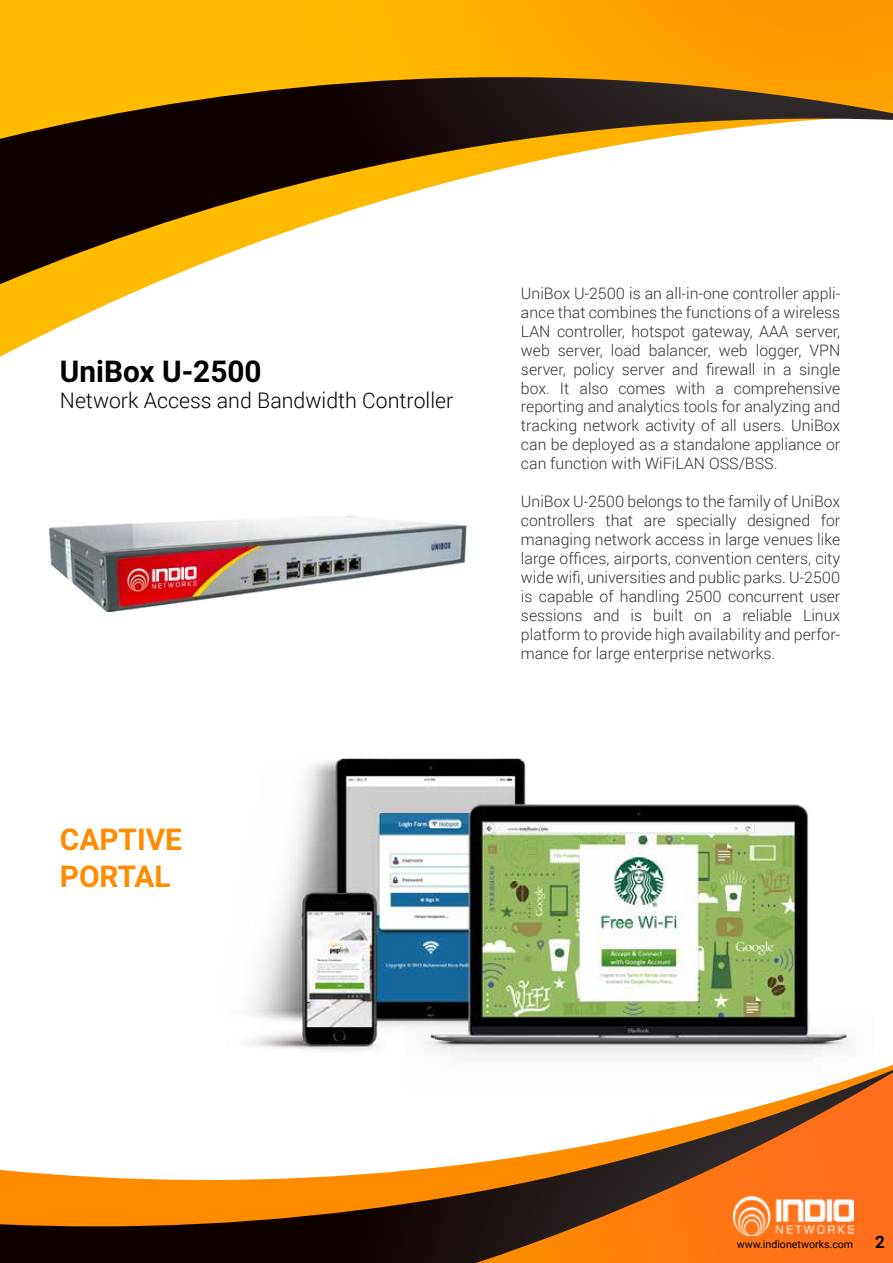
<style>
.page{position:relative;width:893px;height:1263px;background:#fff}
.page>*{position:absolute;margin:0;border:0;box-sizing:border-box;transform-origin:0 0}
.t1{font:700 30px/36px "Roboto";color:#ff8b01}
.t2{font:700 30px "Roboto";color:#000}
.t3{font:300 21.45px "Roboto";color:#000}
.t4{font:700 16.95px "Roboto";color:#000}
.t5{font:300 15.75px/19px "Roboto";color:#333;text-align:justify}
.t6{font:10.65px "Roboto";color:#000}
</style>
<div class="page">
<img style="left:248px;top:758px;width:602px;height:297px">
<svg style="left:0;top:284px;width:153px;height:73px"></svg>
<svg style="left:0;top:1070px;width:893px;height:193px"></svg>
<svg style="left:476px;top:1072px;width:417px;height:191px"></svg>
<svg style="left:0;top:139px;width:654px;height:145px"></svg>
<svg style="left:0;top:0;width:893px;height:139px;background:#bf840b"></svg>
<img style="left:734px;top:1197px;width:119px;height:39px">
<img style="left:48px;top:516px;width:419px;height:96px">
<h1 class="t2" style="left:60px;top:351px;width:203px">UniBox U-2500</h1>
<h2 class="t3" style="left:60px;top:386px;width:395px">Network Access and Bandwidth Controller</h2>
<h1 class="t1" style="left:60px;top:821px;width:124px">CAPTIVE<br>PORTAL</h1>
<p class="t5" style="left:521px;top:283px;width:321px">UniBox U-2500 is an all-in-one controller appli&shy;ance that combines the functions of a wireless LAN controller, hotspot gateway, AAA server, web server, load balancer, web logger, VPN server, policy server and firewall in a single box. It also comes with a comprehensive reporting and analytics tools for analyzing and tracking network activity of all users. UniBox can be deployed as a standalone appliance or can function with WiFiLAN OSS/BSS.</p>
<p class="t5" style="left:521px;top:492px;width:321px">UniBox U-2500 belongs to the family of UniBox controllers that are specially designed for managing network access in large venues like large offices, airports, convention centers, city wide wifi, universities and public parks. U-2500 is capable of handling 2500 concurrent user sessions and is built on a reliable Linux platform to provide high availability and perfor&shy;mance for large enterprise networks.</p>
<p class="t6" style="left:737px;top:1237px;width:118px">www.indionetworks.com</p>
<p class="t4" style="left:875px;top:1230px;width:11px">2</p>
</div>
